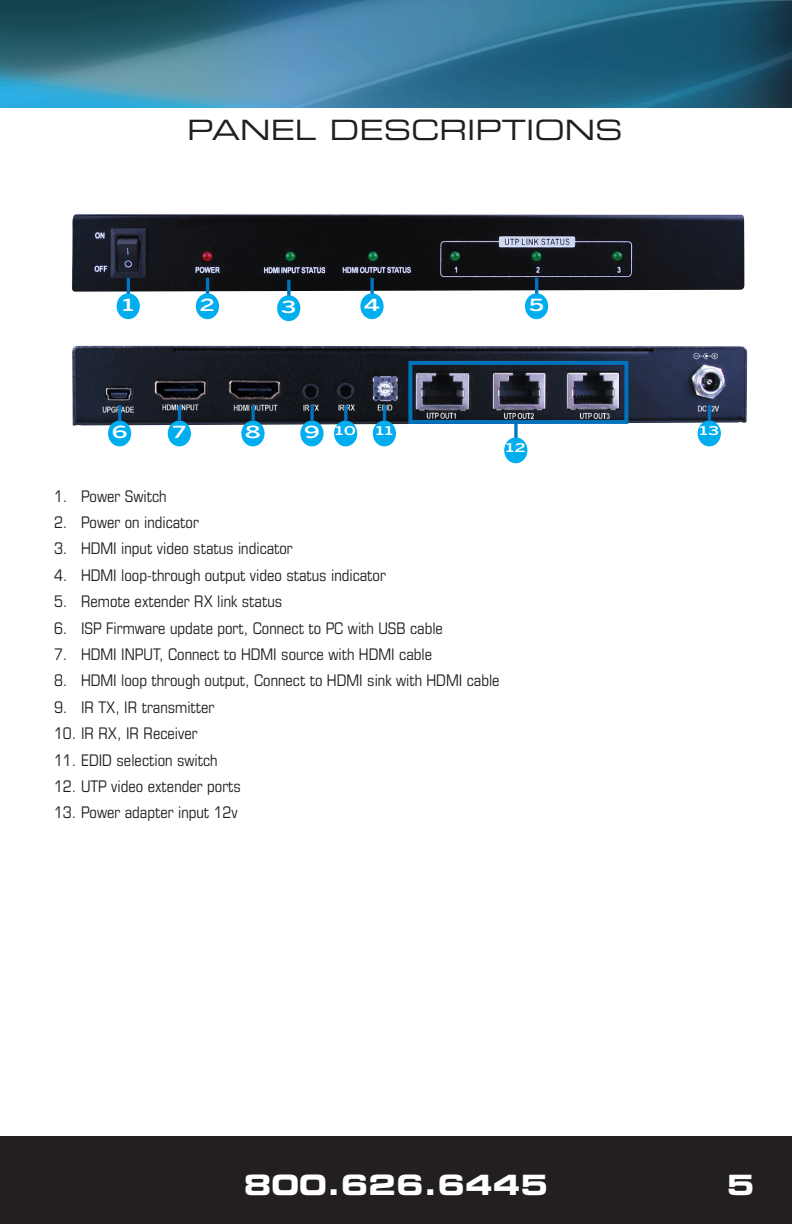
<style>
.page{position:relative;width:792px;height:1224px;background:#fff}
.page>*{position:absolute;margin:0;border:0;box-sizing:border-box;transform-origin:0 0}
.ManualHeaders{font:28px "Eurostile LT Std Ex 2";color:#231f20}
.t1{font:28px "Eurostile LT Std Bold Ex 2";color:#fff}
.Product_Sub-Name{font:500 16.6px "Benton Sans";color:#fff;scale:1.5 1}
.ManualNumberedList{font:condensed 16px "Eurostile LT Std";color:#231f20}
.Product_Sub-Name-2{font:500 12px "Benton Sans";letter-spacing:.045em;color:#fff;scale:1.5 1}
</style>
<div class="page">
<div style="left:0;top:1136px;width:792px;height:88px;background:#231f20"></div>
<img style="left:0;top:0;width:792px;height:107px">
<img style="left:72px;top:346px;width:675px;height:80px">
<img style="left:72px;top:214px;width:672px;height:78px">
<div style="left:117px;top:293px;width:23px;height:26px;background:#00aeef;border-radius:50%"></div>
<hr style="left:127px;top:278px;width:3px;height:16px;background:#0074be">
<div style="left:196px;top:293px;width:23px;height:26px;background:#00aeef;border-radius:50%"></div>
<hr style="left:206px;top:278px;width:3px;height:16px;background:#0074be">
<div style="left:277px;top:295px;width:23px;height:26px;background:#00aeef;border-radius:50%"></div>
<svg style="left:287px;top:280px;width:4px;height:16px"></svg>
<div style="left:360px;top:293px;width:24px;height:26px;background:#00aeef;border-radius:50%"></div>
<svg style="left:370px;top:278px;width:4px;height:16px"></svg>
<div style="left:525px;top:293px;width:23px;height:26px;background:#00aeef;border-radius:50%"></div>
<hr style="left:535px;top:278px;width:3px;height:16px;background:#0074be">
<div style="left:108px;top:421px;width:23px;height:25px;background:#00aeef;border-radius:50%"></div>
<hr style="left:118px;top:405px;width:3px;height:16px;background:#0074be">
<div style="left:168px;top:421px;width:23px;height:25px;background:#00aeef;border-radius:50%"></div>
<hr style="left:178px;top:405px;width:3px;height:16px;background:#0074be">
<div style="left:241px;top:421px;width:24px;height:25px;background:#00aeef;border-radius:50%"></div>
<svg style="left:251px;top:405px;width:4px;height:16px"></svg>
<div style="left:300px;top:421px;width:24px;height:25px;background:#00aeef;border-radius:50%"></div>
<svg style="left:310px;top:405px;width:4px;height:16px"></svg>
<div style="left:334px;top:421px;width:23px;height:25px;background:#00aeef;border-radius:50%"></div>
<hr style="left:344px;top:405px;width:3px;height:16px;background:#0074be">
<div style="left:373px;top:421px;width:23px;height:25px;background:#00aeef;border-radius:50%"></div>
<hr style="left:383px;top:405px;width:3px;height:16px;background:#0074be">
<div style="left:504px;top:437px;width:23px;height:26px;background:#00aeef;border-radius:50%"></div>
<svg style="left:514px;top:424px;width:4px;height:14px"></svg>
<div style="left:698px;top:421px;width:23px;height:25px;background:#00aeef;border-radius:50%"></div>
<hr style="left:708px;top:405px;width:3px;height:16px;background:#0074be">
<div style="left:408px;top:361px;width:220px;height:63px;border:4px solid #0072bc"></div>
<p class="ManualHeaders" style="left:187px;top:111px;width:437px">PANEL DESCRIPTIONS</p>
<p class="Product_Sub-Name" style="left:123px;top:295px;width:9px">1</p>
<p class="Product_Sub-Name" style="left:200px;top:295px;width:11px">2</p>
<p class="Product_Sub-Name" style="left:281px;top:297px;width:12px">3</p>
<p class="Product_Sub-Name" style="left:364px;top:295px;width:12px">4</p>
<p class="Product_Sub-Name" style="left:529px;top:295px;width:11px">5</p>
<p class="Product_Sub-Name" style="left:112px;top:423px;width:12px">6</p>
<p class="Product_Sub-Name" style="left:173px;top:423px;width:10px">7</p>
<p class="Product_Sub-Name" style="left:245px;top:423px;width:12px">8</p>
<p class="Product_Sub-Name" style="left:304px;top:423px;width:12px">9</p>
<p class="Product_Sub-Name-2" style="left:335px;top:423px;width:15px">10</p>
<p class="Product_Sub-Name-2" style="left:376px;top:423px;width:13px">11</p>
<p class="Product_Sub-Name-2" style="left:506px;top:440px;width:15px">12</p>
<p class="ManualNumberedList" style="left:54px;top:486px;width:114px">1. Power Switch</p>
<p class="ManualNumberedList" style="left:54px;top:513px;width:146px">2. Power on indicator</p>
<p class="ManualNumberedList" style="left:54px;top:539px;width:240px">3. HDMI input video status indicator</p>
<p class="ManualNumberedList" style="left:54px;top:565px;width:333px">4. HDMI loop-through output video status indicator</p>
<p class="ManualNumberedList" style="left:54px;top:592px;width:230px">5. Remote extender RX link status</p>
<p class="ManualNumberedList" style="left:54px;top:618px;width:391px">6. ISP Firmware update port, Connect to PC with USB cable</p>
<p class="ManualNumberedList" style="left:54px;top:645px;width:380px">7. HDMI INPUT, Connect to HDMI source with HDMI cable</p>
<p class="ManualNumberedList" style="left:54px;top:671px;width:447px">8. HDMI loop through output, Connect to HDMI sink with HDMI cable</p>
<p class="ManualNumberedList" style="left:54px;top:697px;width:162px">9. IR TX, IR transmitter</p>
<p class="ManualNumberedList" style="left:54px;top:724px;width:145px">10. IR RX, IR Receiver</p>
<p class="ManualNumberedList" style="left:54px;top:750px;width:165px">11. EDID selection switch</p>
<p class="ManualNumberedList" style="left:54px;top:777px;width:189px">12. UTP video extender ports</p>
<p class="ManualNumberedList" style="left:54px;top:803px;width:185px">13. Power adapter input 12v</p>
<p class="Product_Sub-Name-2" style="left:699px;top:423px;width:15px">13</p>
<h1 class="t1" style="left:244px;top:1165px;width:306px">800.626.6445</h1>
<h1 class="t1" style="left:727px;top:1165px;width:29px">5</h1>
</div>
